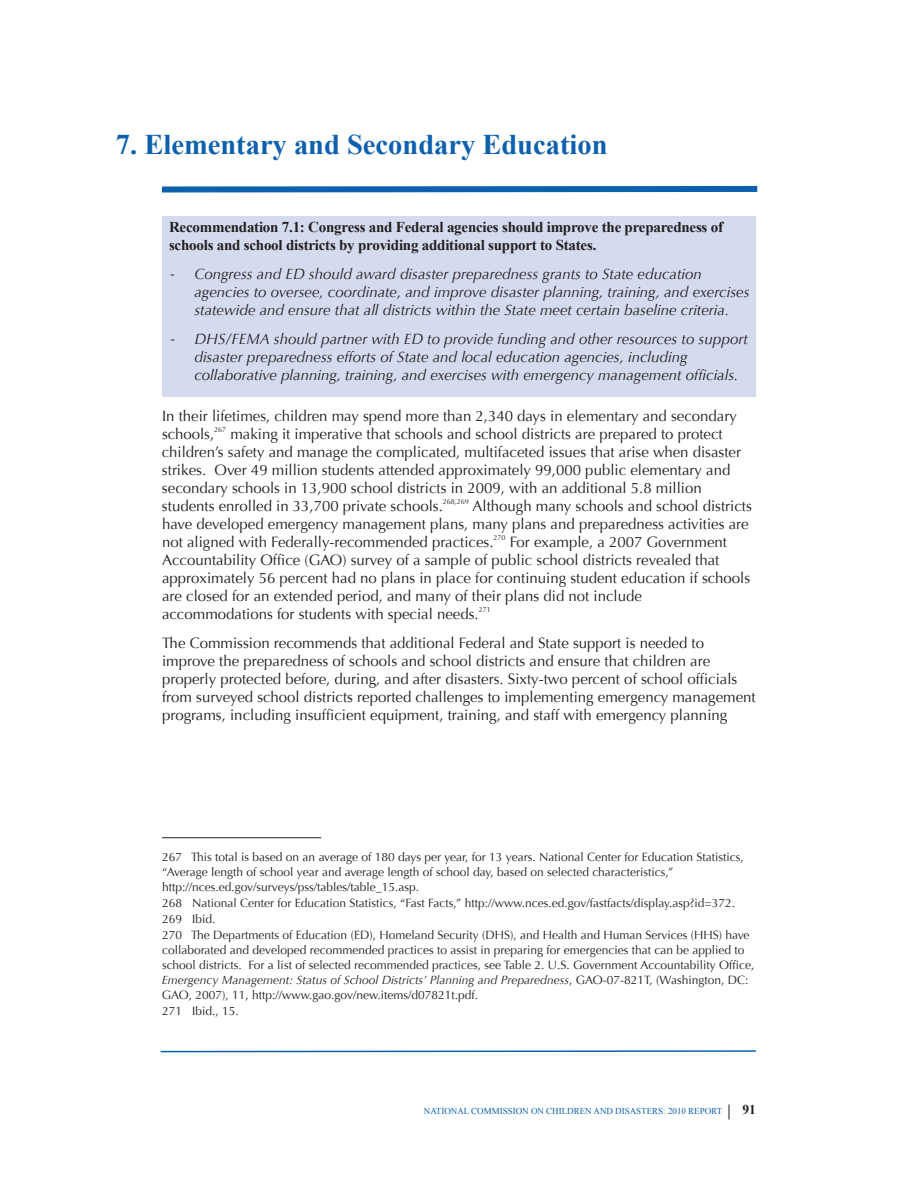
<style>
.page{position:relative;width:918px;height:1188px;background:#fff}
.page>*{position:absolute;margin:0;border:0;box-sizing:border-box;transform-origin:0 0}
.t1{font:700 28.5px "Times New Roman";color:#0d60ae}
.t2{font:15px/18px "Optima";color:#231f20}
.t3{font:italic 15px/18px "Optima";color:#231f20}
.t4{font:700 15px/18px "Times New Roman";letter-spacing:-.015em;color:#231f20}
.t5{font:700 13.5px "Times New Roman";color:#231f20}
.t6{font:12px/15.5px "Optima";color:#231f20}
.t7{font:9px "Times New Roman";color:#0d60ae}
.t8{font:7.2px "Optima";color:#231f20}
.s1{font-style:italic}
</style>
<div class="page">
<svg style="left:162px;top:186px;width:596px;height:7px;background:#2f76b9"></svg>
<svg style="left:160px;top:1050px;width:596px;height:3px"></svg>
<svg style="left:729px;top:1105px;width:1px;height:15px"></svg>
<div style="left:162px;top:216px;width:594px;height:180px;background:#d5dbef"></div>
<hr style="left:162px;top:837px;width:159px;height:1px;background:#231f20">
<h1 class="t1" style="left:116px;top:129px;width:493px">7. Elementary and Secondary Education</h1>
<p class="t4" style="left:169px;top:218px;width:555px">Recommendation 7.1: Congress and Federal agencies should improve the preparedness of schools and school districts by providing additional support to States.</p>
<p class="t3" style="left:194px;top:265px;width:557px;text-indent:-24px">- Congress and ED should award disaster preparedness grants to State education agencies to oversee, coordinate, and improve disaster planning, training, and exercises statewide and ensure that all districts within the State meet certain baseline criteria.</p>
<p class="t3" style="left:194px;top:330px;width:555px;text-indent:-24px">- DHS/FEMA should partner with ED to provide funding and other resources to support disaster preparedness efforts of State and local education agencies, including collaborative planning, training, and exercises with emergency management officials.</p>
<p class="t2" style="left:162px;top:407px;width:576px">In their lifetimes, children may spend more than 2,340 days in elementary and secondary schools,</p>
<p class="t8" style="left:214px;top:425px;width:14px">267</p>
<p class="t2" style="left:162px;top:425px;width:581px;text-indent:68px">making it imperative that schools and school districts are prepared to protect children’s safety and manage the complicated, multifaceted issues that arise when disaster strikes. Over 49 million students attended approximately 99,000 public elementary and secondary schools in 13,900 school districts in 2009, with an additional 5.8 million students enrolled in 33,700 private schools.</p>
<p class="t8" style="left:443px;top:497px;width:28px">268,269</p>
<p class="t2" style="left:162px;top:497px;width:591px;text-indent:311px">Although many schools and school districts have developed emergency management plans, many plans and preparedness activities are not aligned with Federally-recommended practices.</p>
<p class="t8" style="left:494px;top:533px;width:14px">270</p>
<p class="t2" style="left:162px;top:533px;width:590px;text-indent:348px">For example, a 2007 Government Accountability Office (GAO) survey of a sample of public school districts revealed that approximately 56 percent had no plans in place for continuing student education if schools are closed for an extended period, and many of their plans did not include accommodations for students with special needs.</p>
<p class="t8" style="left:479px;top:605px;width:14px">271</p>
<p class="t2" style="left:162px;top:634px;width:595px">The Commission recommends that additional Federal and State support is needed to improve the preparedness of schools and school districts and ensure that children are properly protected before, during, and after disasters. Sixty-two percent of school officials from surveyed school districts reported challenges to implementing emergency management programs, including insufficient equipment, training, and staff with emergency planning</p>
<p class="t6" style="left:162px;top:849px;width:594px">267 This total is based on an average of 180 days per year, for 13 years. National Center for Education Statistics, “Average length of school year and average length of school day, based on selected characteristics,” http://nces.ed.gov/surveys/pss/tables/table_15.asp.<br>268 National Center for Education Statistics, “Fast Facts,” http://www.nces.ed.gov/fastfacts/display.asp?id=372.<br>269 Ibid.<br>270 The Departments of Education (ED), Homeland Security (DHS), and Health and Human Services (HHS) have collaborated and developed recommended practices to assist in preparing for emergencies that can be applied to school districts. For a list of selected recommended practices, see Table 2. U.S. Government Accountability Office, <span class="s1">Emergency Management: Status of School Districts’ Planning and Preparedness</span>, GAO-07-821T, (Washington, DC:<br>GAO, 2007), 11, http://www.gao.gov/new.items/d07821t.pdf.<br>271 Ibid., 15.</p>
<p class="t7" style="left:424px;top:1106px;width:300px">NATIONAL COMMISSION ON CHILDREN AND DISASTERS: 2010 REPORT</p>
<p class="t5" style="left:742px;top:1102px;width:15px">91</p>
</div>
